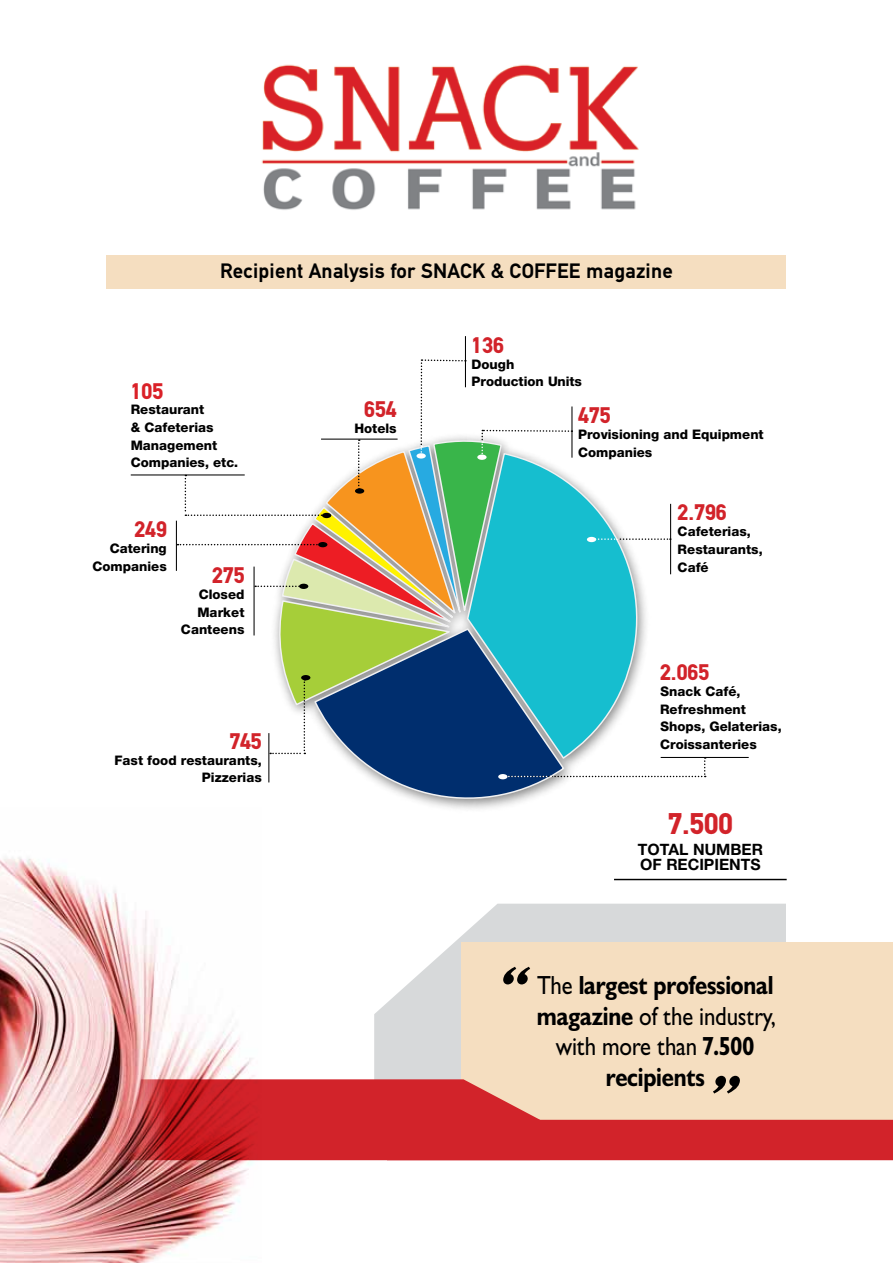
<style>
.page{position:relative;width:893px;height:1263px;background:#fff}
.page>*{position:absolute;margin:0;border:0;box-sizing:border-box;transform-origin:0 0}
.t1{font:700 29.4px "CF Din";color:#d2232a}
.t2{font:700 26.25px/30.9px "Gill Sans Hel";letter-spacing:-.01em;color:#000;text-align:center;scale:.87 1}
.t3{font:700 22.2px "CF Din";color:#d2232a}
.t4{font:700 22.2px "CF Din";color:#da2128}
.t5{font:700 21px "PF Din Text";letter-spacing:.01em;color:#000}
.t6{font:700 16.8px/15px "Helvetica Neue Greek";color:#000}
.t7{font:800 14.1px/17.7px "Helvetica Neue Greek";color:#000}
.s1{font-weight:400}
</style>
<div class="page">
<svg style="left:374px;top:904px;width:412px;height:172px;fill:#d7d9da"></svg>
<div style="left:461px;top:942px;width:432px;height:212px;background:#f5dec0"></div>
<div style="left:106px;top:255px;width:702px;height:34px;background:#f5dec0"></div>
<div style="left:787px;top:208px;width:106px;height:734px;background:#fff"></div>
<svg style="left:369px;top:777px;width:197px;height:32px"></svg>
<hr style="left:176px;top:521px;width:1px;height:50px;background:#000">
<hr style="left:465px;top:336px;width:1px;height:51px;background:#000">
<hr style="left:661px;top:757px;width:88px;height:1px;background:#000">
<hr style="left:131px;top:474px;width:114px;height:1px;background:#000">
<hr style="left:268px;top:733px;width:1px;height:49px;background:#000">
<hr style="left:614px;top:879px;width:173px;height:1px;background:#000">
<svg style="left:503px;top:967px;width:27px;height:17px"></svg>
<img style="left:261px;top:64px;width:378px;height:146px">
<svg style="left:261px;top:1076px;width:632px;height:84px"></svg>
<img style="left:0;top:857px;width:261px;height:406px">
<svg style="left:177px;top:359px;width:529px;height:418px"></svg>
<div style="left:498px;top:774px;width:9px;height:5px;background:#fff;border-radius:50%"></div>
<h3 class="t5" style="left:220px;top:259px;width:454px">Recipient Analysis for SNACK &amp; COFFEE magazine</h3>
<h3 class="t4" style="left:131px;top:379px;width:34px">105</h3>
<p class="t7" style="left:131px;top:401px;width:109px">Restaurant<br>&amp; Cafeterias<br>Management<br>Companies, etc.</p>
<h3 class="t3" style="left:364px;top:397px;width:34px">654</h3>
<p class="t7" style="left:354px;top:419px;width:44px">Hotels</p>
<h3 class="t3" style="left:134px;top:517px;width:34px">249</h3>
<p class="t7" style="left:93px;top:540px;width:76px;text-align:right">Catering<br>Companies</p>
<h3 class="t3" style="left:212px;top:563px;width:34px">275</h3>
<p class="t7" style="left:181px;top:585px;width:65px;text-align:right">Closed<br>Market<br>Canteens</p>
<h3 class="t3" style="left:229px;top:729px;width:34px">745</h3>
<p class="t7" style="left:114px;top:751px;width:149px;text-align:right">Fast food restaurants,<br>Pizzerias</p>
<h3 class="t3" style="left:471px;top:333px;width:34px">136</h3>
<p class="t7" style="left:471px;top:355px;width:112px">Dough<br>Production Units</p>
<h3 class="t3" style="left:578px;top:403px;width:34px">475</h3>
<p class="t7" style="left:578px;top:425px;width:187px">Provisioning and Equipment<br>Companies</p>
<h3 class="t3" style="left:678px;top:501px;width:51px">2.796</h3>
<p class="t7" style="left:678px;top:523px;width:86px">Cafeterias,<br>Restaurants,<br>Café</p>
<h3 class="t3" style="left:660px;top:660px;width:51px">2.065</h3>
<p class="t7" style="left:660px;top:682px;width:123px">Snack Café,<br>Refreshment<br>Shops, Gelaterias,<br>Croissanteries</p>
<h1 class="t1" style="left:668px;top:807px;width:67px">7.500</h1>
<p class="t6" style="left:638px;top:841px;width:127px">TOTAL NUMBER<br>OF RECIPIENTS</p>
<h2 class="t2" style="left:537px;top:970px;width:276px"><span class="s1">The</span> largest professional magazine <span class="s1">of the industry, with more than</span> 7.500 recipients</h2>
</div>
